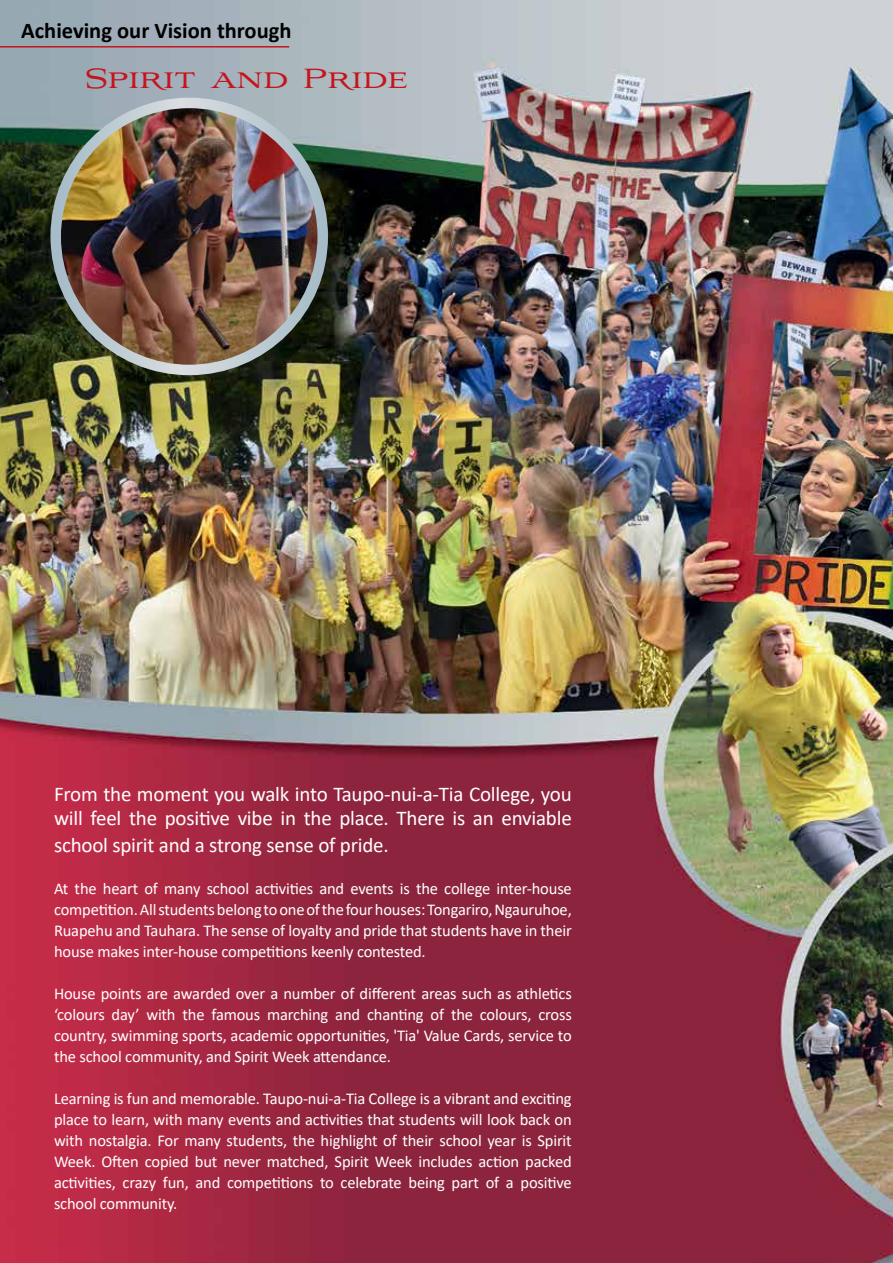
<style>
.page{position:relative;width:893px;height:1263px;background:#fff}
.page>*{position:absolute;margin:0;border:0;box-sizing:border-box;transform-origin:0 0}
.t1{font:34.5px "Aviano";color:#c4161c}
.t2{font:700 22.5px "Calibri";color:#000}
.t3{font:21px/24px "Calibri";letter-spacing:-.01em;color:#fff}
.t4{font:16.5px/21px "Calibri";letter-spacing:-.01em;color:#fff;text-align:justify}
</style>
<div class="page">
<img style="left:0;top:0;width:893px;height:1263px">
<hr style="left:0;top:46px;width:289px;height:2px;background:#c4161c">
<img style="left:56px;top:103px;width:267px;height:267px;border-radius:134px">
<div style="left:50px;top:98px;width:278px;height:277px;border:10px solid #fff;border-radius:50%"></div>
<h2 class="t2" style="left:21px;top:15px;width:272px">Achieving our Vision through</h2>
<h1 class="t1" style="left:85px;top:58px;width:324px">Spirit and Pride</h1>
<p class="t3" style="left:54px;top:782px;width:519px">From the moment you walk into Taupo-nui-a-Tia College, you will feel the positive vibe in the place. There is an enviable</p>
<p class="t3" style="left:54px;top:833px;width:336px">school spirit and a strong sense of pride.</p>
<p class="t4" style="left:54px;top:878px;width:519px">At the heart of many school activities and events is the college inter-house competition. All students belong to one of the four houses: Tongariro, Ngauruhoe, Ruapehu and Tauhara. The sense of loyalty and pride that students have in their house makes inter-house competitions keenly contested.</p>
<p class="t4" style="left:54px;top:983px;width:519px">House points are awarded over a number of different areas such as athletics ‘colours day’ with the famous marching and chanting of the colours, cross country, swimming sports, academic opportunities, 'Tia' Value Cards, service to the school community, and Spirit Week attendance.</p>
<p class="t4" style="left:54px;top:1088px;width:519px">Learning is fun and memorable. Taupo-nui-a-Tia College is a vibrant and exciting place to learn, with many events and activities that students will look back on with nostalgia. For many students, the highlight of their school year is Spirit Week. Often copied but never matched, Spirit Week includes action packed activities, crazy fun, and competitions to celebrate being part of a positive school community.</p>
</div>
